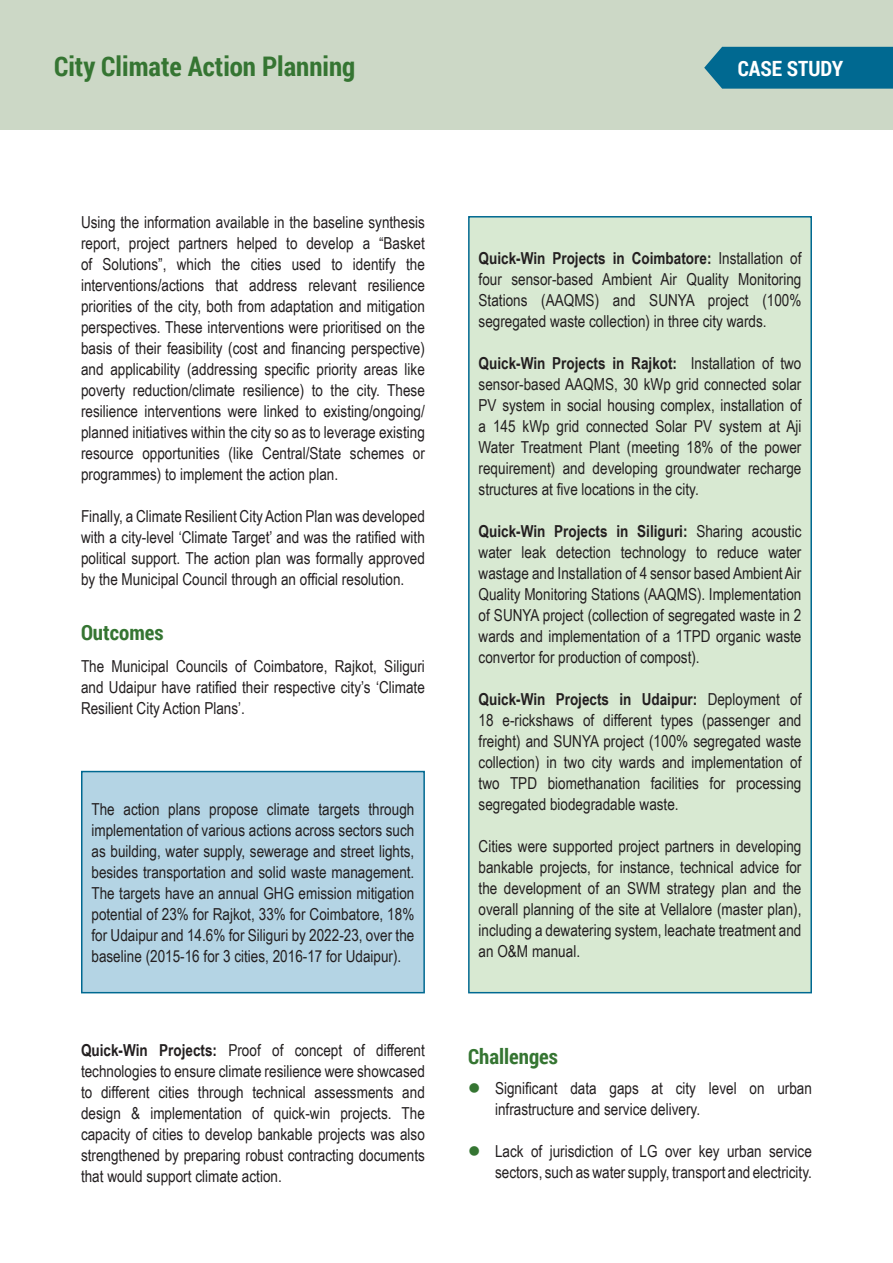
<style>
.page{position:relative;width:893px;height:1263px;background:#fff}
.page>*{position:absolute;margin:0;border:0;box-sizing:border-box;transform-origin:0 0}
.t1{font:700 27px "Roboto Condensed";color:#357532}
.t2{font:700 21px "Roboto Condensed";color:#357532}
.t3{font:700 21px "Roboto Condensed";color:#fff}
.t4{font:16.5px/21px "Arial Narrow";color:#231f20;text-align:justify}
.s1{font-weight:700}
</style>
<div class="page">
<div style="left:0;top:0;width:893px;height:130px;background:#ccd8c6"></div>
<svg style="left:704px;top:47px;width:189px;height:42px;background:#0b6f93"></svg>
<div style="left:469px;top:217px;width:342px;height:776px;background:#d8e9d2"></div>
<div style="left:468px;top:216px;width:344px;height:777px;border:2px solid #006991"></div>
<div style="left:82px;top:771px;width:342px;height:222px;background:#b4d4e4"></div>
<div style="left:81px;top:771px;width:344px;height:222px;border:2px solid #006991"></div>
<h1 class="t1" style="left:54px;top:47px;width:303px">City Climate Action Planning</h1>
<p class="t3" style="left:738px;top:54px;width:107px">CASE STUDY</p>
<p class="t4" style="left:81px;top:211px;width:345px">Using the information available in the baseline synthesis report, project partners helped to develop a “Basket of Solutions”, which the cities used to identify the interventions/actions that address relevant resilience priorities of the city, both from adaptation and mitigation perspectives. These interventions were prioritised on the basis of their feasibility (cost and financing perspective) and applicability (addressing specific priority areas like poverty reduction/climate resilience) to the city. These resilience interventions were linked to existing/ongoing/ planned initiatives within the city so as to leverage existing resource opportunities (like Central/State schemes or programmes) to implement the action plan.</p>
<p class="t4" style="left:81px;top:505px;width:345px">Finally, a Climate Resilient City Action Plan was developed with a city-level ‘Climate Target’ and was the ratified with political support. The action plan was formally approved by the Municipal Council through an official resolution.</p>
<p class="t2" style="left:81px;top:618px;width:84px">Outcomes</p>
<p class="t4" style="left:81px;top:655px;width:345px">The Municipal Councils of Coimbatore, Rajkot, Siliguri and Udaipur have ratified their respective city’s ‘Climate Resilient City Action Plans’.</p>
<p class="t4" style="left:92px;top:798px;width:324px">The action plans propose climate targets through implementation of various actions across sectors such as building, water supply, sewerage and street lights, besides transportation and solid waste management.<br>The targets have an annual GHG emission mitigation potential of 23% for Rajkot, 33% for Coimbatore, 18% for Udaipur and 14.6% for Siliguri by 2022-23, over the baseline (2015-16 for 3 cities, 2016-17 for Udaipur).</p>
<p class="t4" style="left:479px;top:247px;width:324px"><span class="s1">Quick-Win Projects in Coimbatore:</span> Installation of four sensor-based Ambient Air Quality Monitoring Stations (AAQMS) and SUNYA project (100% segregated waste collection) in three city wards.</p>
<p class="t4" style="left:479px;top:352px;width:324px"><span class="s1">Quick-Win Projects in Rajkot:</span> Installation of two sensor-based AAQMS, 30 kWp grid connected solar PV system in social housing complex, installation of a 145 kWp grid connected Solar PV system at Aji Water Treatment Plant (meeting 18% of the power requirement) and developing groundwater recharge structures at five locations in the city.</p>
<p class="t4" style="left:479px;top:520px;width:324px"><span class="s1">Quick-Win Projects in Siliguri:</span> Sharing acoustic water leak detection technology to reduce water wastage and Installation of 4 sensor based Ambient Air Quality Monitoring Stations (AAQMS). Implementation of SUNYA project (collection of segregated waste in 2 wards and implementation of a 1TPD organic waste convertor for production of compost).</p>
<p class="t4" style="left:479px;top:688px;width:324px"><span class="s1">Quick-Win Projects in Udaipur:</span> Deployment of 18 e-rickshaws of different types (passenger and freight) and SUNYA project (100% segregated waste collection) in two city wards and implementation of two TPD biomethanation facilities for processing segregated biodegradable waste.</p>
<p class="t4" style="left:479px;top:835px;width:324px">Cities were supported project partners in developing bankable projects, for instance, technical advice for the development of an SWM strategy plan and the overall planning of the site at Vellalore (master plan), including a dewatering system, leachate treatment and an O&amp;M manual.</p>
<p class="t4" style="left:81px;top:1039px;width:345px"><span class="s1">Quick-Win Projects:</span> Proof of concept of different technologies to ensure climate resilience were showcased to different cities through technical assessments and design &amp; implementation of quick-win projects. The capacity of cities to develop bankable projects was also strengthened by preparing robust contracting documents that would support climate action.</p>
<p class="t2" style="left:468px;top:1042px;width:91px">Challenges</p>
<p class="t4" style="left:495px;top:1077px;width:318px">Significant data gaps at city level on urban infrastructure and service delivery.</p>
<p class="t4" style="left:495px;top:1140px;width:318px">Lack of jurisdiction of LG over key urban service sectors, such as water supply, transport and electricity.</p>
</div>
